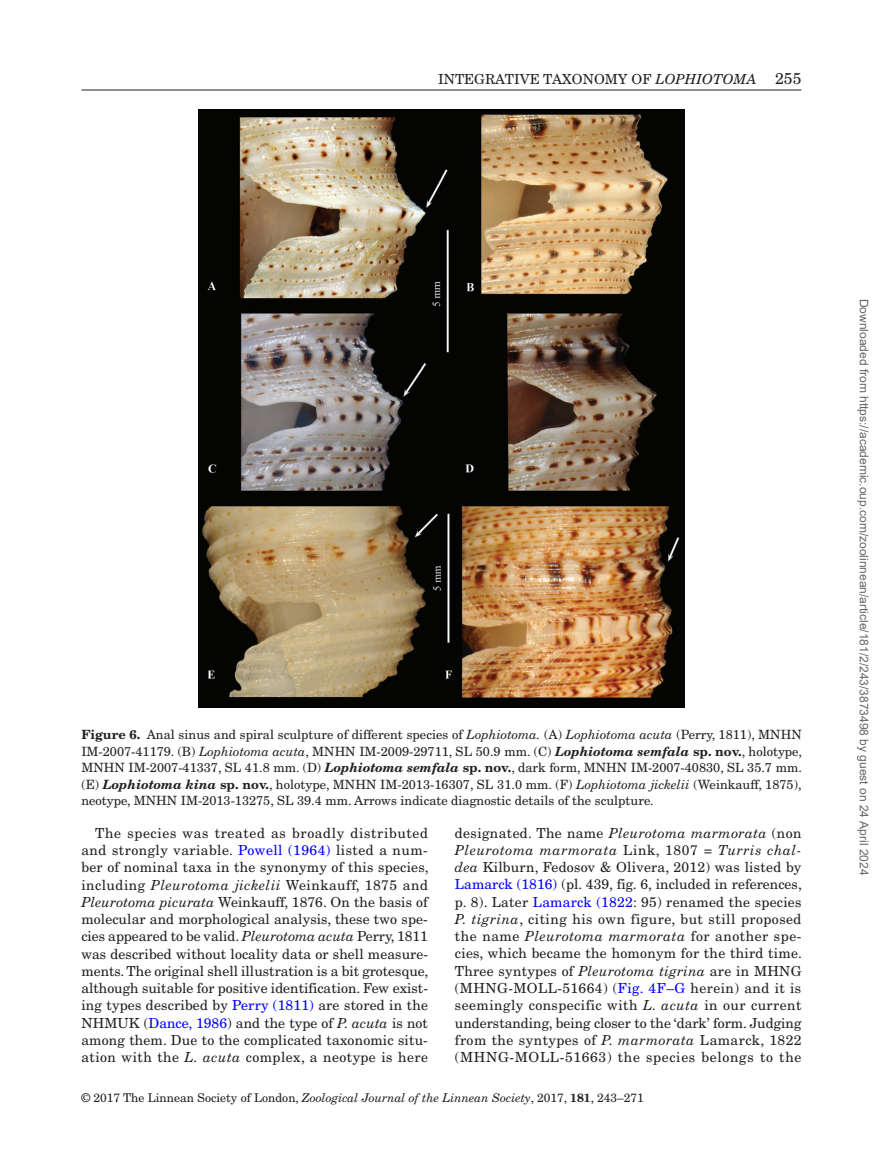
<style>
.page{position:relative;width:893px;height:1174px;background:#fff}
.page>*{position:absolute;margin:0;border:0;box-sizing:border-box;transform-origin:0 0}
.t1{font:13.8px/17.2px "New Century Schlbk";letter-spacing:.03em;color:#231f20;text-align:justify}
.t2{font:13.8px "New Century Schlbk";color:#231f20}
.t3{font:12.75px/16.5px "New Century Schlbk";color:#231f20;text-align:justify}
.t4{font:12px "Arial";color:#666}
.t5{font:12px "New Century Schlbk";color:#231f20}
.s1{font-style:italic}
.s2{font-size:15.75px}
.s3{font-weight:700}
.s4{font-weight:700;font-style:italic}
.s5{color:#00f}
</style>
<div class="page">
<hr style="left:81px;top:90px;width:720px;height:1px;background:#231f20">
<img style="left:198px;top:110px;width:486px;height:597px">
<p class="t2" style="left:438px;top:70px;width:365px">INTEGRATIVE TAXONOMY OF <span class="s1">LOPHIOTOMA</span> <span class="s2">255</span></p>
<p class="t3" style="left:81px;top:726px;width:722px"><span class="s3">Figure 6.</span> Anal sinus and spiral sculpture of different species of <span class="s1">Lophiotoma.</span> (A) <span class="s1">Lophiotoma acuta</span> (Perry, 1811), MNHN IM-2007-41179. (B) <span class="s1">Lophiotoma acuta</span>, MNHN IM-2009-29711, SL 50.9 mm. (C) <span class="s4">Lophiotoma semfala</span> <span class="s3">sp. nov.</span>, holotype, MNHN IM-2007-41337, SL 41.8 mm. (D) <span class="s4">Lophiotoma semfala</span> <span class="s3">sp. nov.</span>, dark form, MNHN IM-2007-40830, SL 35.7 mm. (E) <span class="s4">Lophiotoma kina</span> <span class="s3">sp. nov.</span>, holotype, MNHN IM-2013-16307, SL 31.0 mm. (F) <span class="s1">Lophiotoma jickelii</span> (Weinkauff, 1875), neotype, MNHN IM-2013-13275, SL 39.4 mm. Arrows indicate diagnostic details of the sculpture.</p>
<p class="t1" style="left:81px;top:824px;width:349px;text-indent:14px">The species was treated as broadly distributed and strongly variable. <span class="s5">Powell (1964)</span> listed a num&shy;ber of nominal taxa in the synonymy of this species, including <span class="s1">Pleurotoma jickelii</span> Weinkauff, 1875 and <span class="s1">Pleurotoma picurata</span> Weinkauff, 1876. On the basis of molecular and morphological analysis, these two spe&shy;cies appeared to be valid. <span class="s1">Pleurotoma acuta</span> Perry, 1811 was described without locality data or shell measure&shy;ments. The original shell illustration is a bit grotesque, although suitable for positive identification. Few exist&shy;ing types described by <span class="s5">Perry (1811)</span> are stored in the NHMUK (<span class="s5">Dance, 1986</span>) and the type of <span class="s1">P. acuta</span> is not among them. Due to the complicated taxonomic situ&shy;ation with the <span class="s1">L. acuta</span> complex, a neotype is here</p>
<p class="t1" style="left:455px;top:824px;width:349px">designated. The name <span class="s1">Pleurotoma marmorata</span> (non <span class="s1">Pleurotoma marmorata</span> Link, 1807 = <span class="s1">Turris chal&shy;dea</span> Kilburn, Fedosov &amp; Olivera, 2012) was listed by <span class="s5">Lamarck (1816)</span> (pl. 439, fig. 6, included in references, p. 8). Later <span class="s5">Lamarck (1822</span>: 95) renamed the species <span class="s1">P. tigrina</span>, citing his own figure, but still proposed the name <span class="s1">Pleurotoma marmorata</span> for another spe&shy;cies, which became the homonym for the third time.<br>Three syntypes of <span class="s1">Pleurotoma tigrina</span> are in MHNG (MHNG-MOLL-51664) (<span class="s5">Fig. 4F–G</span> herein) and it is seemingly conspecific with <span class="s1">L. acuta</span> in our current understanding, being closer to the ‘dark’ form. Judging from the syntypes of <span class="s1">P. marmorata</span> Lamarck, 1822 (MHNG-MOLL-51663) the species belongs to the</p>
<p class="t5" style="left:81px;top:1090px;width:564px">© 2017 The Linnean Society of London, <span class="s1">Zoological Journal of the Linnean Society</span>, 2017, <span class="s3">181</span>, 243–271</p>
<p class="t4" style="left:868px;top:298px;width:578px;rotate:90deg">Downloaded from https://academic.oup.com/zoolinnean/article/181/2/243/3873498 by guest on 24 April 2024</p>
</div>
